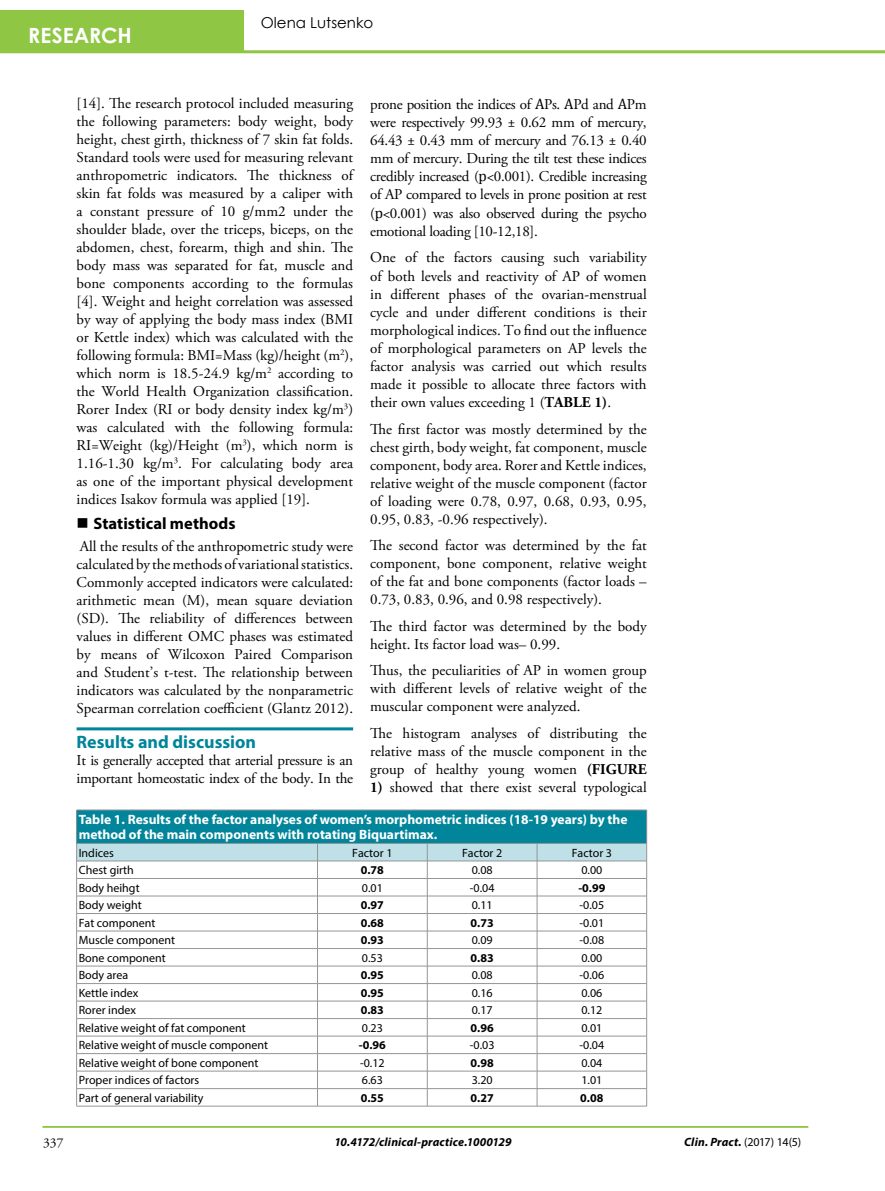
<style>
.page{position:relative;width:885px;height:1191px;background:#fff}
.page>*{position:absolute;margin:0;border:0;box-sizing:border-box;transform-origin:0 0}
.t1{font:700 21px "Century Gothic";color:#fff}
.SH{font:700 18px "Myriad Pro";color:#00859a}
.t2{font:700 16.5px "Myriad Pro";letter-spacing:.005em;color:#000}
.t3{font:15px/18px "Adobe Garamond Pro";color:#000;text-align:justify}
.t4{font:15px/18px "Adobe Garamond Pro";letter-spacing:-.02em;color:#000}
.t5{font:15px "Century Gothic";color:#000}
.t6{font:700 13.5px/14.9px "Myriad Pro";color:#fff}
.t7{font:13.5px "Adobe Garamond Pro";color:#000}
.t8{font:12px "Myriad Pro";color:#000}
.t9{font:700 12px "Myriad Pro";color:#000}
.t10{font:italic 700 12px "Myriad Pro";letter-spacing:.015em;color:#000}
.s1{font-family:"Cambria Math"}
.s2{font-weight:700}
.s3{font-weight:400;font-style:normal}
</style>
<div class="page">
<hr style="left:0;top:50px;width:884px;height:3px;background:#8fc644">
<hr style="left:42px;top:1126px;width:766px;height:1px;background:#8fc644">
<div style="left:0;top:10px;width:243px;height:42px;background:#8fc644"></div>
<hr style="left:77px;top:727px;width:276px;height:3px;background:#00859a">
<div style="left:77px;top:810px;width:569px;height:33px;background:#01859a"></div>
<hr style="left:646px;top:810px;width:1px;height:33px;background:#939598">
<svg style="left:76px;top:843px;width:571px;height:263px"></svg>
<hr style="left:537px;top:860px;width:109px;height:1px;background:#939598">
<hr style="left:77px;top:809px;width:240px;height:1px;background:#939598">
<hr style="left:76px;top:810px;width:1px;height:33px;background:#939598">
<hr style="left:317px;top:809px;width:110px;height:1px;background:#939598">
<hr style="left:427px;top:809px;width:110px;height:1px;background:#939598">
<hr style="left:537px;top:809px;width:109px;height:1px;background:#939598">
<hr style="left:77px;top:843px;width:240px;height:1px;background:#939598">
<hr style="left:317px;top:843px;width:110px;height:1px;background:#939598">
<hr style="left:427px;top:843px;width:110px;height:1px;background:#939598">
<hr style="left:537px;top:843px;width:109px;height:1px;background:#939598">
<h1 class="t1" style="left:28px;top:19px;width:105px">RESEARCH</h1>
<p class="t5" style="left:261px;top:12px;width:114px">Olena Lutsenko</p>
<p class="t3" style="left:77px;top:95px;width:278px">[14]. The research protocol included measuring the following parameters: body weight, body height, chest girth, thickness of 7 skin fat folds.<br>Standard tools were used for measuring relevant anthropometric indicators. The thickness of skin fat folds was measured by a caliper with a constant pressure of 10 g/mm2 under the shoulder blade, over the triceps, biceps, on the abdomen, chest, forearm, thigh and shin. The body mass was separated for fat, muscle and bone components according to the formulas [4]. Weight and height correlation was assessed by way of applying the body mass index (BMI or Kettle index) which was calculated with the following formula: BMI=Mass (kg)/height (m<sup>2</sup>), which norm is 18.5-24.9 kg/m<sup>2</sup> according to the World Health Organization classification.<br>Rorer Index (RI or body density index kg/m<sup>3</sup>) was calculated with the following formula:<br>RI=Weight (kg)/Height (m<sup>3</sup>), which norm is 1.16-1.30 kg/m<sup>3</sup>. For calculating body area as one of the important physical development indices Isakov formula was applied [19].</p>
<p class="t2" style="left:94px;top:512px;width:143px">Statistical methods</p>
<p class="t3" style="left:77px;top:538px;width:278px">All the results of the anthropometric study were calculated by the methods of variational statistics.<br>Commonly accepted indicators were calculated: arithmetic mean (M), mean square deviation (SD). The reliability of differences between values in different OMC phases was estimated by means of Wilcoxon Paired Comparison and Student’s t-test. The relationship between indicators was calculated by the nonparametric Spearman correlation coefficient (Glantz 2012).</p>
<p class="SH" style="left:77px;top:730px;width:181px">Results and discussion</p>
<p class="t4" style="left:77px;top:752px;width:278px">It is generally accepted that arterial pressure is an important homeostatic index of the body. In the</p>
<p class="t3" style="left:370px;top:95px;width:278px">prone position the indices of <span class="s1">А</span>Ps. <span class="s1">А</span>Pd and <span class="s1">А</span>Pm were respectively 99.93 ± 0.62 mm of mercury, 64.43 ± 0.43 mm of mercury and 76.13 ± 0.40 mm of mercury. During the tilt test these indices credibly increased (<span class="s1">р</span>&lt;0.001). Credible increasing of AP compared to levels in prone position at rest (<span class="s1">р</span>&lt;0.001) was also observed during the psycho emotional loading [10-12,18].</p>
<p class="t3" style="left:370px;top:249px;width:278px">One of the factors causing such variability of both levels and reactivity of AP of women in different phases of the ovarian-menstrual cycle and under different conditions is their morphological indices. To find out the influence of morphological parameters on AP levels the factor analysis was carried out which results made it possible to allocate three factors with their own values exceeding 1 (<span class="s2">TABLE 1)</span>.</p>
<p class="t3" style="left:370px;top:420px;width:278px">The first factor was mostly determined by the chest girth, body weight, fat component, muscle component, body area. Rorer and Kettle indices, relative weight of the muscle component (factor of loading were 0.78, 0.97, 0.68, 0.93, 0.95, 0.95, 0.83, -0.96 respectively).</p>
<p class="t3" style="left:370px;top:537px;width:278px">The second factor was determined by the fat component, bone component, relative weight of the fat and bone components (factor loads – 0.73, 0.83, 0.96, and 0.98 respectively).</p>
<p class="t3" style="left:370px;top:617px;width:278px">The third factor was determined by the body height. Its factor load was– 0.99.</p>
<p class="t3" style="left:370px;top:662px;width:278px">Thus, the peculiarities of AP in women group with different levels of relative weight of the muscular component were analyzed.</p>
<p class="t3" style="left:370px;top:724px;width:278px">The histogram analyses of distributing the relative mass of the muscle component in the group of healthy young women <span class="s2">(FIGURE</span></p>
<p class="t3" style="left:370px;top:778px;width:278px"><span class="s2">1)</span> showed that there exist several typological</p>
<p class="t6" style="left:79px;top:812px;width:550px">Таble 1. Results of the factor analyses of women’s morphometric indices (18-19 years) by the method of the main components with rotating Biquartimax.</p>
<p class="t8" style="left:79px;top:845px;width:37px">Indices</p>
<p class="t8" style="left:352px;top:845px;width:42px">Factor 1</p>
<p class="t8" style="left:462px;top:845px;width:42px">Factor 2</p>
<p class="t8" style="left:571px;top:845px;width:42px">Factor 3</p>
<p class="t8" style="left:79px;top:862px;width:56px">Chest girth</p>
<p class="t9" style="left:361px;top:862px;width:25px">0.78</p>
<p class="t8" style="left:471px;top:862px;width:22px">0.08</p>
<p class="t8" style="left:581px;top:862px;width:22px">0.00</p>
<p class="t8" style="left:79px;top:880px;width:62px">Body heihgt</p>
<p class="t8" style="left:362px;top:880px;width:22px">0.01</p>
<p class="t8" style="left:470px;top:880px;width:26px">-0.04</p>
<p class="t9" style="left:578px;top:880px;width:28px">-0.99</p>
<p class="t8" style="left:79px;top:898px;width:65px">Body weight</p>
<p class="t9" style="left:361px;top:897px;width:25px">0.97</p>
<p class="t8" style="left:471px;top:898px;width:22px">0.11</p>
<p class="t8" style="left:579px;top:898px;width:26px">-0.05</p>
<p class="t8" style="left:79px;top:915px;width:78px">Fat component</p>
<p class="t9" style="left:361px;top:915px;width:25px">0.68</p>
<p class="t9" style="left:470px;top:915px;width:25px">0.73</p>
<p class="t8" style="left:579px;top:915px;width:26px">-0.01</p>
<p class="t8" style="left:79px;top:933px;width:98px">Muscle component</p>
<p class="t9" style="left:361px;top:932px;width:25px">0.93</p>
<p class="t8" style="left:471px;top:933px;width:22px">0.09</p>
<p class="t8" style="left:579px;top:933px;width:26px">-0.08</p>
<p class="t8" style="left:79px;top:950px;width:88px">Bone component</p>
<p class="t8" style="left:362px;top:950px;width:22px">0.53</p>
<p class="t9" style="left:470px;top:950px;width:25px">0.83</p>
<p class="t8" style="left:581px;top:950px;width:22px">0.00</p>
<p class="t8" style="left:79px;top:968px;width:51px">Body area</p>
<p class="t9" style="left:361px;top:967px;width:25px">0.95</p>
<p class="t8" style="left:471px;top:968px;width:22px">0.08</p>
<p class="t8" style="left:579px;top:968px;width:26px">-0.06</p>
<p class="t8" style="left:79px;top:985px;width:61px">Kettle index</p>
<p class="t9" style="left:361px;top:985px;width:25px">0.95</p>
<p class="t8" style="left:471px;top:985px;width:22px">0.16</p>
<p class="t8" style="left:581px;top:985px;width:22px">0.06</p>
<p class="t8" style="left:79px;top:1003px;width:59px">Rorer index</p>
<p class="t9" style="left:361px;top:1002px;width:25px">0.83</p>
<p class="t8" style="left:471px;top:1003px;width:22px">0.17</p>
<p class="t8" style="left:581px;top:1003px;width:22px">0.12</p>
<p class="t8" style="left:79px;top:1020px;width:168px">Relative weight of fat component</p>
<p class="t8" style="left:362px;top:1020px;width:22px">0.23</p>
<p class="t9" style="left:470px;top:1020px;width:25px">0.96</p>
<p class="t8" style="left:581px;top:1020px;width:22px">0.01</p>
<p class="t8" style="left:79px;top:1038px;width:191px">Relative weight of muscle component</p>
<p class="t9" style="left:359px;top:1037px;width:28px">-0.96</p>
<p class="t8" style="left:470px;top:1038px;width:26px">-0.03</p>
<p class="t8" style="left:579px;top:1038px;width:26px">-0.04</p>
<p class="t8" style="left:79px;top:1055px;width:181px">Relative weight of bone component</p>
<p class="t8" style="left:360px;top:1055px;width:26px">-0.12</p>
<p class="t9" style="left:470px;top:1055px;width:25px">0.98</p>
<p class="t8" style="left:581px;top:1055px;width:22px">0.04</p>
<p class="t8" style="left:79px;top:1073px;width:122px">Proper indices of factors</p>
<p class="t8" style="left:362px;top:1073px;width:22px">6.63</p>
<p class="t8" style="left:471px;top:1073px;width:22px">3.20</p>
<p class="t8" style="left:581px;top:1073px;width:22px">1.01</p>
<p class="t8" style="left:79px;top:1090px;width:126px">Part of general variability</p>
<p class="t9" style="left:361px;top:1090px;width:25px">0.55</p>
<p class="t9" style="left:470px;top:1090px;width:25px">0.27</p>
<p class="t9" style="left:580px;top:1090px;width:25px">0.08</p>
<p class="t7" style="left:43px;top:1134px;width:22px">337</p>
<p class="t10" style="left:684px;top:1133px;width:119px">Clin. Pract. <span class="s3">(2017) 14(5)</span></p>
<p class="t10" style="left:334px;top:1133px;width:179px">10.4172/clinical-practice.1000129</p>
</div>
